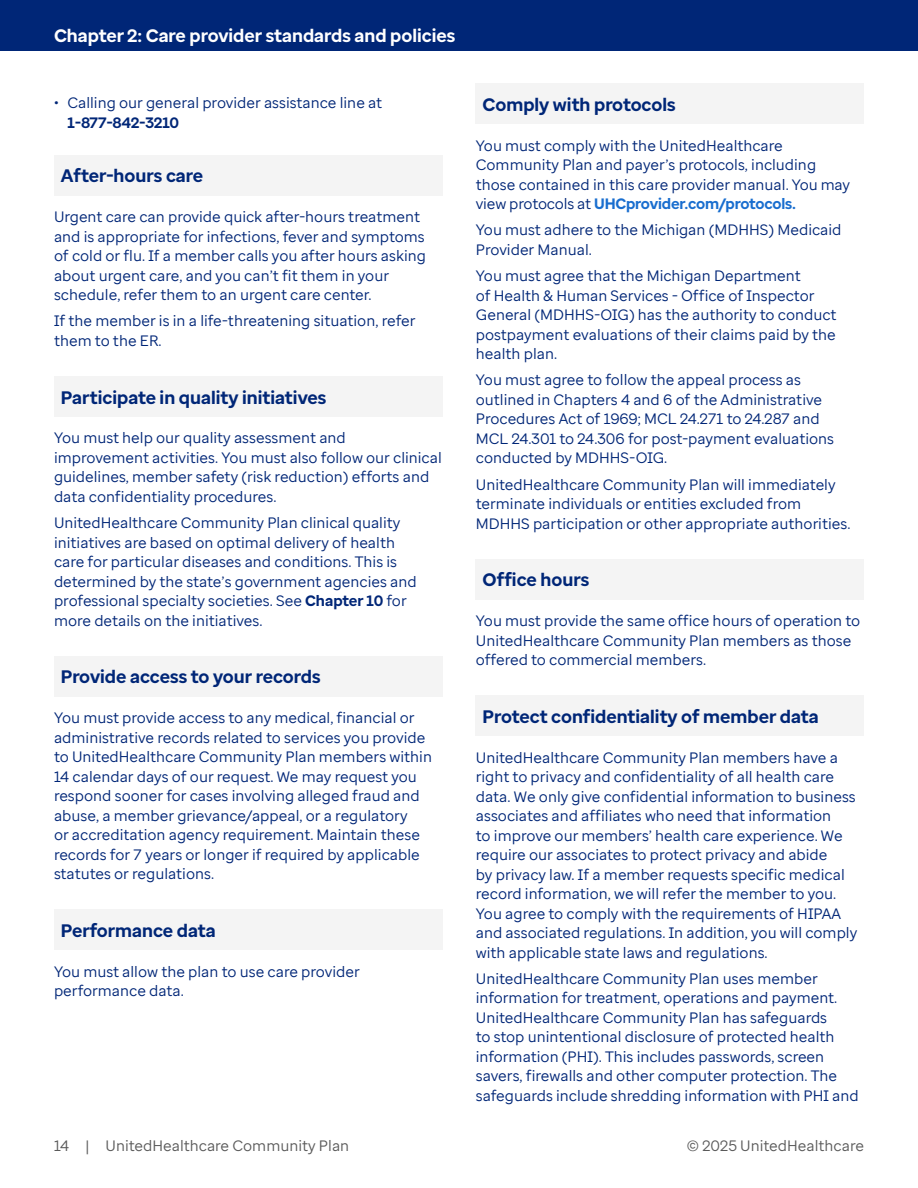
<style>
.page{position:relative;width:918px;height:1188px;background:#fff}
.page>*{position:absolute;margin:0;border:0;box-sizing:border-box;transform-origin:0 0}
.H5_Sans_Gray_Shading{font:700 18px "Enterprise Sans";color:#002677}
.t1{font:700 18px "Enterprise Sans";color:#fff}
.Body{font:15px/19.5px "Enterprise Sans";color:#002677}
.t2{font:15px "Enterprise Sans";color:#5a5a5a}
.s1{font-weight:700}
.s2{font-weight:700;color:#196ecf}
</style>
<div class="page">
<div style="left:0;top:0;width:918px;height:51px;background:#002677"></div>
<div style="left:54px;top:155px;width:388px;height:41px;background:#f4f4f4"></div>
<div style="left:54px;top:376px;width:388px;height:41px;background:#f4f4f4"></div>
<div style="left:54px;top:656px;width:388px;height:41px;background:#f4f4f4"></div>
<div style="left:54px;top:910px;width:388px;height:40px;background:#f4f4f4"></div>
<div style="left:476px;top:83px;width:388px;height:41px;background:#f4f4f4"></div>
<div style="left:476px;top:559px;width:388px;height:41px;background:#f4f4f4"></div>
<div style="left:476px;top:695px;width:388px;height:41px;background:#f4f4f4"></div>
<p class="t1" style="left:54px;top:24px;width:403px">Chapter 2: Care provider standards and policies</p>
<p class="Body" style="left:68px;top:93px;width:316px;text-indent:-14px">• Calling our general provider assistance line at<br><span class="s1">1-877-842-3210</span></p>
<p class="H5_Sans_Gray_Shading" style="left:61px;top:164px;width:144px">After-hours care</p>
<p class="Body" style="left:54px;top:207px;width:374px">Urgent care can provide quick after-hours treatment and is appropriate for infections, fever and symptoms of cold or flu. If a member calls you after hours asking about urgent care, and you can’t fit them in your schedule, refer them to an urgent care center.</p>
<p class="Body" style="left:54px;top:311px;width:363px">If the member is in a life-threatening situation, refer them to the ER.</p>
<p class="H5_Sans_Gray_Shading" style="left:61px;top:385px;width:267px">Participate in quality initiatives</p>
<p class="Body" style="left:54px;top:428px;width:389px">You must help our quality assessment and improvement activities. You must also follow our clinical guidelines, member safety (risk reduction) efforts and data confidentiality procedures.</p>
<p class="Body" style="left:54px;top:513px;width:364px">UnitedHealthcare Community Plan clinical quality initiatives are based on optimal delivery of health care for particular diseases and conditions. This is determined by the state’s government agencies and professional specialty societies. See <span class="s1">Chapter 10</span> for more details on the initiatives.</p>
<p class="H5_Sans_Gray_Shading" style="left:61px;top:665px;width:261px">Provide access to your records</p>
<p class="Body" style="left:54px;top:708px;width:380px">You must provide access to any medical, financial or administrative records related to services you provide to UnitedHealthcare Community Plan members within 14 calendar days of our request. We may request you respond sooner for cases involving alleged fraud and abuse, a member grievance/appeal, or a regulatory<br>or accreditation agency requirement. Maintain these records for 7 years or longer if required by applicable statutes or regulations.</p>
<p class="H5_Sans_Gray_Shading" style="left:61px;top:919px;width:157px">Performance data</p>
<p class="Body" style="left:54px;top:961px;width:307px">You must allow the plan to use care provider performance data.</p>
<p class="H5_Sans_Gray_Shading" style="left:483px;top:93px;width:195px">Comply with protocols</p>
<p class="Body" style="left:476px;top:135px;width:376px">You must comply with the UnitedHealthcare Community Plan and payer’s protocols, including those contained in this care provider manual. You may view protocols at <span class="s2">UHCprovider.com/protocols.</span></p>
<p class="Body" style="left:476px;top:220px;width:367px">You must adhere to the Michigan (MDHHS) Medicaid<br>Provider Manual.</p>
<p class="Body" style="left:476px;top:266px;width:362px">You must agree that the Michigan Department<br>of Health &amp; Human Services - Office of Inspector General (MDHHS-OIG) has the authority to conduct postpayment evaluations of their claims paid by the health plan.</p>
<p class="Body" style="left:476px;top:370px;width:360px">You must agree to follow the appeal process as outlined in Chapters 4 and 6 of the Administrative Procedures Act of 1969; MCL 24.271 to 24.287 and MCL 24.301 to 24.306 for post-payment evaluations conducted by MDHHS-OIG.</p>
<p class="Body" style="left:476px;top:474px;width:376px">UnitedHealthcare Community Plan will immediately terminate individuals or entities excluded from<br>MDHHS participation or other appropriate authorities.</p>
<p class="H5_Sans_Gray_Shading" style="left:483px;top:568px;width:108px">Office hours</p>
<p class="Body" style="left:476px;top:611px;width:386px">You must provide the same office hours of operation to<br>UnitedHealthcare Community Plan members as those offered to commercial members.</p>
<p class="H5_Sans_Gray_Shading" style="left:483px;top:705px;width:338px">Protect confidentiality of member data</p>
<p class="Body" style="left:476px;top:747px;width:383px">UnitedHealthcare Community Plan members have a right to privacy and confidentiality of all health care data. We only give confidential information to business associates and affiliates who need that information<br>to improve our members’ health care experience. We require our associates to protect privacy and abide<br>by privacy law. If a member requests specific medical record information, we will refer the member to you.<br>You agree to comply with the requirements of HIPAA and associated regulations. In addition, you will comply with applicable state laws and regulations.</p>
<p class="Body" style="left:476px;top:969px;width:384px">UnitedHealthcare Community Plan uses member information for treatment, operations and payment.<br>UnitedHealthcare Community Plan has safeguards<br>to stop unintentional disclosure of protected health information (PHI). This includes passwords, screen savers, firewalls and other computer protection. The safeguards include shredding information with PHI and</p>
<p class="t2" style="left:54px;top:1136px;width:297px">14 | UnitedHealthcare Community Plan</p>
<p class="t2" style="left:687px;top:1136px;width:179px">© 2025 UnitedHealthcare</p>
</div>
